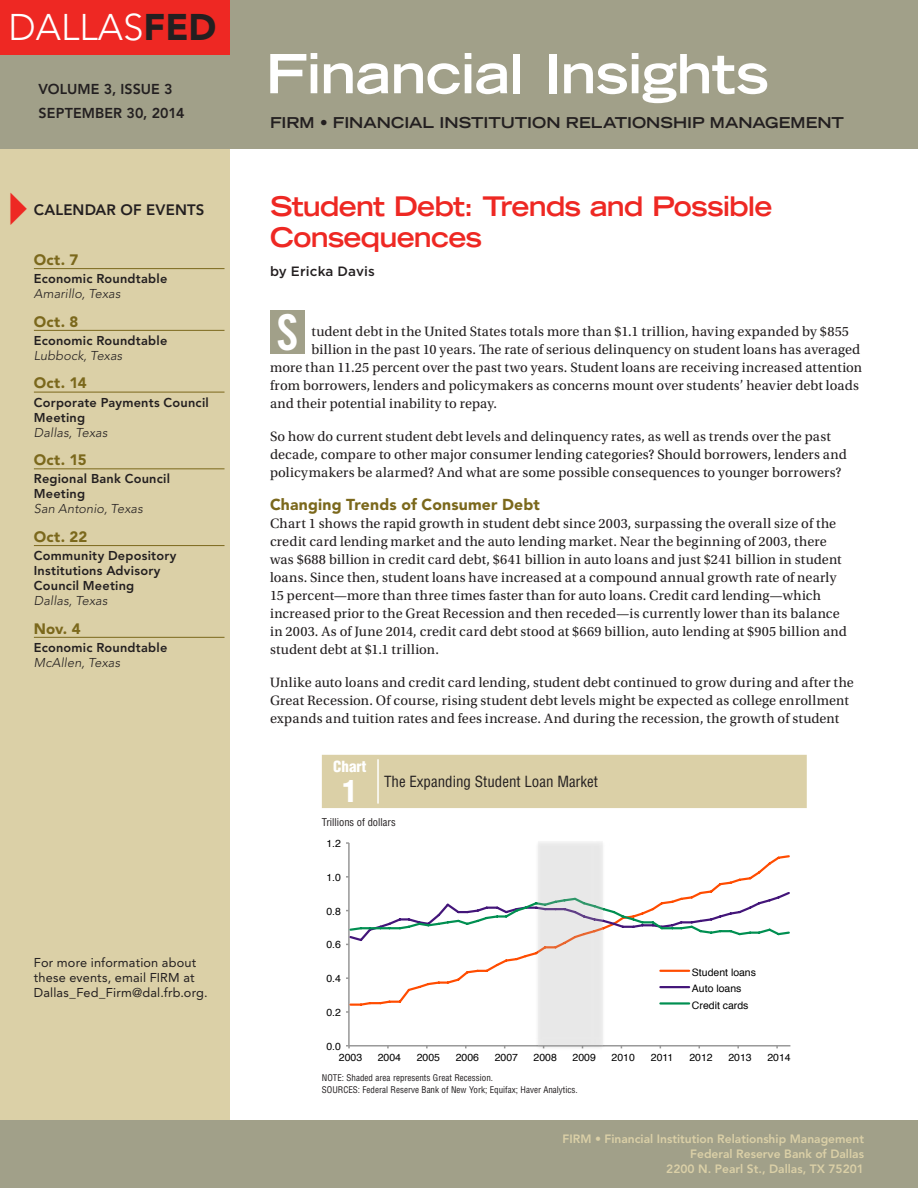
<style>
.page{position:relative;width:918px;height:1188px;background:#fff}
.page>*{position:absolute;margin:0;border:0;box-sizing:border-box;transform-origin:0 0}
.t1{font:700 expanded 54px "Trade Gothic LT Std";letter-spacing:-.02em;color:#fff}
.t2{font:49.5px "Trade Gothic LT Std Bd Cn 20";color:#fff}
.t3{font:300 36.75px "Avenir LT Std";color:#fff}
.Chart{font:900 condensed 30px "Helvetica LT Std";color:#fff}
.TITLE_ARTICLE{font:700 expanded 27px/31px "Trade Gothic LT Std";letter-spacing:-.03em;color:#ee2823}
.TEXT_BODY{font:900 15.75px "Avenir LT Std";letter-spacing:.01em;color:#7b681c}
.t4{font:700 expanded 15px "Trade Gothic LT Std";color:#231f20}
.DATE{font:900 15px "Avenir LT Std";letter-spacing:.01em;color:#7b681c}
.ChartTitle{font:condensed 15px "Helvetica LT Std";color:#231f20}
.CalendarHead{font:800 15px "Avenir LT Std";letter-spacing:.01em;color:#231f20}
.Chart_word{font:900 condensed 15px "Helvetica LT Std";color:#fff}
.TEXT_BODY-2{font:14.25px/18px "Utopia Std";letter-spacing:.01em;color:#231f20}
.t5{font:800 14.25px/24px "Avenir LT Std";letter-spacing:.005em;color:#231f20}
.byAuthor{font:500 13.5px "Gotham";letter-spacing:.005em;color:#231f20}
.EventTitles{font:800 12.75px/15px "Avenir LT Std";letter-spacing:.015em;color:#231f20}
.EventLocation{font:italic 300 12.75px "Avenir LT Std";letter-spacing:.01em;color:#231f20}
.FirmWebsite{font:12.75px/15px "Avenir LT Std";letter-spacing:.015em;color:#231f20}
.t6{font:800 12px/15px "Avenir LT Std";color:#dbd0a7;text-align:right}
.ChartAxis{font:condensed 10.5px "Helvetica LT Std";color:#231f20}
.t7{font:10.35px/16.4px "Helvetica";color:#000}
.Source{font:condensed 9px "Helvetica LT Std";color:#231f20}
.s1{font-weight:900;color:#231f20}
</style>
<div class="page">
<div style="left:0;top:1px;width:230px;height:1187px;background:#dbd0a7"></div>
<div style="left:0;top:0;width:918px;height:148px;background:#a1a089"></div>
<div style="left:0;top:0;width:230px;height:54px;background:#ee2823"></div>
<div style="left:0;top:1120px;width:918px;height:68px;background:#a1a089"></div>
<div style="left:270px;top:310px;width:35px;height:44px;background:#a1a089"></div>
<div style="left:322px;top:755px;width:485px;height:53px;background:#dbd0a7"></div>
<hr style="left:377px;top:759px;width:2px;height:45px;background:#fff">
<hr style="left:348px;top:843px;width:2px;height:203px;background:#979797">
<hr style="left:349px;top:1045px;width:441px;height:2px;background:#979797">
<svg style="left:348px;top:854px;width:442px;height:153px"></svg>
<svg style="left:346px;top:890px;width:444px;height:55px"></svg>
<hr style="left:660px;top:970px;width:29px;height:2px;background:#ff4c00">
<hr style="left:660px;top:986px;width:29px;height:2px;background:#431579">
<hr style="left:660px;top:1002px;width:29px;height:3px;background:#008f51">
<img style="left:530px;top:843px;width:79px;height:206px">
<div style="left:538px;top:841px;width:64px;height:204px;background:#e8e8e8"></div>
<hr style="left:34px;top:268px;width:191px;height:1px;background:#7b681c">
<hr style="left:34px;top:330px;width:191px;height:1px;background:#7b681c">
<hr style="left:34px;top:392px;width:191px;height:1px;background:#7b681c">
<hr style="left:34px;top:468px;width:191px;height:1px;background:#7b681c">
<hr style="left:34px;top:545px;width:191px;height:1px;background:#7b681c">
<hr style="left:34px;top:637px;width:191px;height:1px;background:#7b681c">
<h3 class="t3" style="left:9px;top:6px;width:210px">DALLAS<span class="s1">FED</span></h3>
<p class="t5" style="left:39px;top:77px;width:147px">VOLUME 3, ISSUE 3<br>SEPTEMBER 30, 2014</p>
<p class="CalendarHead" style="left:34px;top:201px;width:172px">CALENDAR OF EVENTS</p>
<p class="DATE" style="left:34px;top:251px;width:46px">Oct. 7</p>
<p class="EventTitles" style="left:34px;top:271px;width:135px">Economic Roundtable</p>
<p class="EventLocation" style="left:34px;top:286px;width:88px">Amarillo, Texas</p>
<p class="DATE" style="left:34px;top:312px;width:46px">Oct. 8</p>
<p class="EventTitles" style="left:34px;top:333px;width:135px">Economic Roundtable</p>
<p class="EventLocation" style="left:34px;top:348px;width:90px">Lubbock, Texas</p>
<p class="DATE" style="left:34px;top:374px;width:54px">Oct. 14</p>
<p class="EventTitles" style="left:34px;top:395px;width:176px">Corporate Payments Council<br>Meeting</p>
<p class="EventLocation" style="left:34px;top:425px;width:75px">Dallas, Texas</p>
<p class="DATE" style="left:34px;top:451px;width:54px">Oct. 15</p>
<p class="EventTitles" style="left:34px;top:472px;width:138px">Regional Bank Council<br>Meeting</p>
<p class="EventLocation" style="left:34px;top:502px;width:110px">San Antonio, Texas</p>
<p class="DATE" style="left:34px;top:528px;width:55px">Oct. 22</p>
<p class="EventTitles" style="left:34px;top:548px;width:144px">Community Depository<br>Institutions Advisory<br>Council Meeting</p>
<p class="EventLocation" style="left:34px;top:593px;width:75px">Dallas, Texas</p>
<p class="DATE" style="left:34px;top:619px;width:48px">Nov. 4</p>
<p class="EventTitles" style="left:34px;top:640px;width:135px">Economic Roundtable</p>
<p class="EventLocation" style="left:34px;top:655px;width:88px">McAllen, Texas</p>
<p class="FirmWebsite" style="left:34px;top:955px;width:164px">For more information about</p>
<p class="FirmWebsite" style="left:34px;top:970px;width:175px">these events, email FIRM at<br>Dallas_Fed_Firm@dal.frb.org.</p>
<h1 class="t1" style="left:266px;top:39px;width:505px">Financial Insights</h1>
<p class="t4" style="left:270px;top:112px;width:576px">FIRM • FINANCIAL INSTITUTION RELATIONSHIP MANAGEMENT</p>
<p class="TITLE_ARTICLE" style="left:270px;top:190px;width:504px">Student Debt: Trends and Possible<br>Consequences</p>
<p class="byAuthor" style="left:270px;top:263px;width:106px">by Ericka Davis</p>
<p class="t2" style="left:276px;top:302px;width:23px">S</p>
<p class="TEXT_BODY-2" style="left:311px;top:323px;width:539px">tudent debt in the United States totals more than $1.1 trillion, having expanded by $855</p>
<p class="TEXT_BODY-2" style="left:311px;top:341px;width:550px">billion in the past 10 years. The rate of serious delinquency on student loans has averaged</p>
<p class="TEXT_BODY-2" style="left:270px;top:359px;width:594px">more than 11.25 percent over the past two years. Student loans are receiving increased attention</p>
<p class="TEXT_BODY-2" style="left:270px;top:377px;width:590px">from borrowers, lenders and policymakers as concerns mount over students’ heavier debt loads</p>
<p class="TEXT_BODY-2" style="left:270px;top:395px;width:229px">and their potential inability to repay.</p>
<p class="TEXT_BODY-2" style="left:270px;top:428px;width:578px">So how do current student debt levels and delinquency rates, as well as trends over the past decade, compare to other major consumer lending categories? Should borrowers, lenders and policymakers be alarmed? And what are some possible consequences to younger borrowers?</p>
<p class="TEXT_BODY" style="left:270px;top:495px;width:271px">Changing Trends of Consumer Debt</p>
<p class="TEXT_BODY-2" style="left:270px;top:515px;width:578px">Chart 1 shows the rapid growth in student debt since 2003, surpassing the overall size of the credit card lending market and the auto lending market. Near the beginning of 2003, there was $688 billion in credit card debt, $641 billion in auto loans and just $241 billion in student loans. Since then, student loans have increased at a compound annual growth rate of nearly 15 percent—more than three times faster than for auto loans. Credit card lending—which increased prior to the Great Recession and then receded—is currently lower than its balance in 2003. As of June 2014, credit card debt stood at $669 billion, auto lending at $905 billion and student debt at $1.1 trillion.</p>
<p class="TEXT_BODY-2" style="left:270px;top:674px;width:585px">Unlike auto loans and credit card lending, student debt continued to grow during and after the<br>Great Recession. Of course, rising student debt levels might be expected as college enrollment expands and tuition rates and fees increase. And during the recession, the growth of student</p>
<p class="Chart_word" style="left:333px;top:757px;width:35px">Chart</p>
<p class="Chart" style="left:342px;top:772px;width:16px">1</p>
<p class="ChartTitle" style="left:384px;top:772px;width:216px">The Expanding Student Loan Market</p>
<p class="ChartAxis" style="left:322px;top:815px;width:75px">Trillions of dollars</p>
<p class="t7" style="left:326px;top:836px;width:16px">1.2</p>
<p class="t7" style="left:326px;top:869px;width:16px">1.0</p>
<p class="t7" style="left:326px;top:903px;width:16px">0.8</p>
<p class="t7" style="left:326px;top:937px;width:16px">0.6</p>
<p class="t7" style="left:326px;top:971px;width:16px">0.4</p>
<p class="t7" style="left:326px;top:1005px;width:16px">0.2</p>
<p class="t7" style="left:326px;top:1038px;width:16px">0.0</p>
<p class="t7" style="left:692px;top:964px;width:66px">Student loans<br>Auto loans<br>Credit cards</p>
<p class="t7" style="left:339px;top:1050px;width:25px">2003</p>
<p class="t7" style="left:378px;top:1050px;width:25px">2004</p>
<p class="t7" style="left:417px;top:1050px;width:25px">2005</p>
<p class="t7" style="left:456px;top:1050px;width:25px">2006</p>
<p class="t7" style="left:495px;top:1050px;width:25px">2007</p>
<p class="t7" style="left:534px;top:1050px;width:25px">2008</p>
<p class="t7" style="left:573px;top:1050px;width:25px">2009</p>
<p class="t7" style="left:612px;top:1050px;width:25px">2010</p>
<p class="t7" style="left:651px;top:1050px;width:24px">2011</p>
<p class="t7" style="left:689px;top:1050px;width:25px">2012</p>
<p class="t7" style="left:728px;top:1050px;width:25px">2013</p>
<p class="t7" style="left:767px;top:1050px;width:25px">2014</p>
<p class="Source" style="left:322px;top:1072px;width:173px">NOTE: Shaded area represents Great Recession.</p>
<p class="Source" style="left:322px;top:1084px;width:257px">SOURCES: Federal Reserve Bank of New York; Equifax; Haver Analytics.</p>
<p class="t6" style="left:563px;top:1131px;width:303px">FIRM • Financial Institution Relationship Management<br>Federal Reserve Bank of Dallas<br>2200 N. Pearl St., Dallas, TX 75201</p>
</div>
